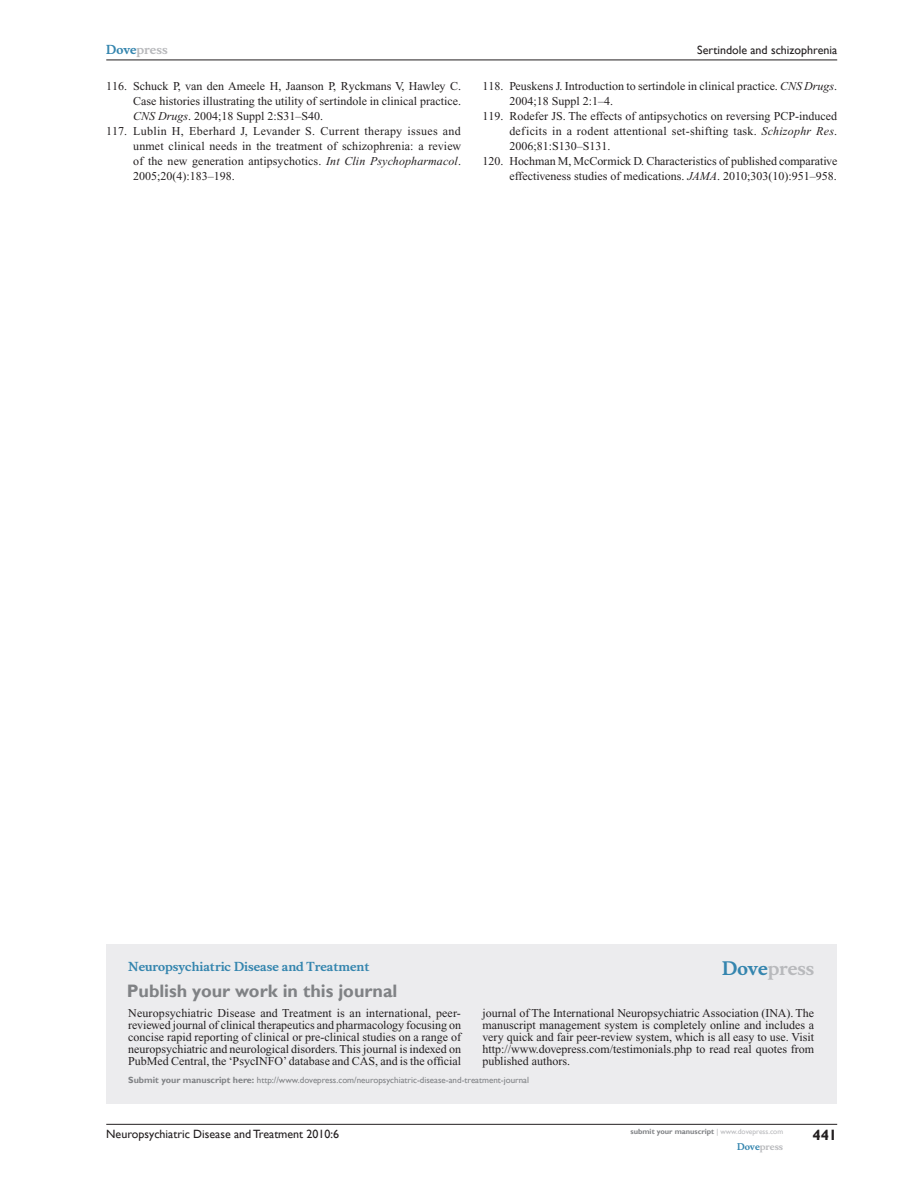
<style>
.page{position:relative;width:918px;height:1188px;background:#fff}
.page>*{position:absolute;margin:0;border:0;box-sizing:border-box;transform-origin:0 0}
.t1{font:700 18px "Gill Sans";color:#808285}
.t2{font:700 18px "Musee";color:#b8b9bc}
.t3{font:700 15px "Gill Sans";color:#231f20}
.t4{font:12px/12px "Times New Roman";color:#231f20;text-align:justify}
.t5{font:12px "Gill Sans";color:#231f20}
.t6{font:12px "Times New Roman";letter-spacing:.02em;color:#231f20}
.t7{font:12px "Times New Roman";letter-spacing:.03em;color:#231f20}
.t8{font:700 12px "Musee";color:#3485ae}
.t9{font:700 12px "Musee";color:#b8b9bc}
.t10{font:9px "Gill Sans";color:#808285}
.t11{font:700 9px "Musee";color:#b8b9bc}
.t12{font:700 7.5px "Gill Sans";color:#808285}
.s1{color:#3485ae}
.s2{font-style:italic}
.s3{font-weight:700}
.s4{font-weight:400;color:#b8b9bc}
</style>
<div class="page">
<div style="left:106px;top:944px;width:731px;height:159px;background:#ececee"></div>
<hr style="left:106px;top:1124px;width:731px;height:1px;background:#231f20">
<hr style="left:106px;top:60px;width:731px;height:1px;background:#231f20">
<p class="t9" style="left:106px;top:43px;width:63px"><span class="s1">Dove</span>press</p>
<p class="t4" style="left:106px;top:80px;width:356px">116. Schuck P, van den Ameele H, Jaanson P, Ryckmans V, Hawley C.</p>
<p class="t4" style="left:133px;top:95px;width:329px">Case histories illustrating the utility of sertindole in clinical practice.</p>
<p class="t4" style="left:133px;top:110px;width:192px"><span class="s2">CNS Drugs</span>. 2004;18 Suppl 2:S31–S40.</p>
<p class="t7" style="left:106px;top:125px;width:356px">117. Lublin H, Eberhard J, Levander S. Current therapy issues and</p>
<p class="t4" style="left:133px;top:140px;width:329px">unmet clinical needs in the treatment of schizophrenia: a review</p>
<p class="t4" style="left:133px;top:155px;width:329px">of the new generation antipsychotics. <span class="s2">Int Clin Psychopharmacol</span>.</p>
<p class="t4" style="left:133px;top:170px;width:103px">2005;20(4):183–198.</p>
<p class="t5" style="left:697px;top:43px;width:142px">Sertindole and schizophrenia</p>
<p class="t4" style="left:482px;top:80px;width:356px">118. Peuskens J. Introduction to sertindole in clinical practice. <span class="s2">CNS Drugs</span>.</p>
<p class="t4" style="left:509px;top:95px;width:105px">2004;18 Suppl 2:1–4.</p>
<p class="t4" style="left:482px;top:110px;width:356px">119. Rodefer JS. The effects of antipsychotics on reversing PCP-induced</p>
<p class="t6" style="left:509px;top:125px;width:329px">deficits in a rodent attentional set-shifting task. <span class="s2">Schizophr Res</span>.</p>
<p class="t4" style="left:509px;top:140px;width:103px">2006;81:S130–S131.</p>
<p class="t4" style="left:482px;top:155px;width:357px">120. Hochman M, McCormick D. Characteristics of published comparative</p>
<p class="t4" style="left:509px;top:170px;width:329px">effectiveness studies of medications. <span class="s2">JAMA</span>. 2010;303(10):951–958.</p>
<p class="t8" style="left:128px;top:959px;width:243px">Neuropsychiatric Disease and Treatment</p>
<h1 class="t1" style="left:127px;top:980px;width:272px">Publish your work in this journal</h1>
<h1 class="t2" style="left:722px;top:958px;width:94px"><span class="s1">Dove</span>press</h1>
<p class="t4" style="left:128px;top:1007px;width:334px">Neuropsychiatric Disease and Treatment is an international, peer&shy;reviewed journal of clinical therapeutics and pharmacology focusing on concise rapid reporting of clinical or pre-clinical studies on a range of neuropsychiatric and neurological disorders. This journal is indexed on PubMed Central, the ‘PsycINFO’ database and CAS, and is the official</p>
<p class="t4" style="left:482px;top:1007px;width:333px">journal of The International Neuropsychiatric Association (INA). The manuscript management system is completely online and includes a very quick and fair peer-review system, which is all easy to use. Visit http://www.dovepress.com/testimonials.php to read real quotes from published authors.</p>
<p class="t10" style="left:128px;top:1075px;width:402px"><span class="s3">Submit your manuscript here:</span> http://www.dovepress.com/neuropsychiatric-disease-and-treatment-journal</p>
<p class="t5" style="left:106px;top:1127px;width:235px">Neuropsychiatric Disease and Treatment 2010:6</p>
<p class="t12" style="left:631px;top:1127px;width:154px">submit your manuscript <span class="s4">| www.dovepress.com</span></p>
<p class="t11" style="left:737px;top:1141px;width:48px"><span class="s1">Dove</span>press</p>
<p class="t3" style="left:812px;top:1126px;width:26px">441</p>
</div>
